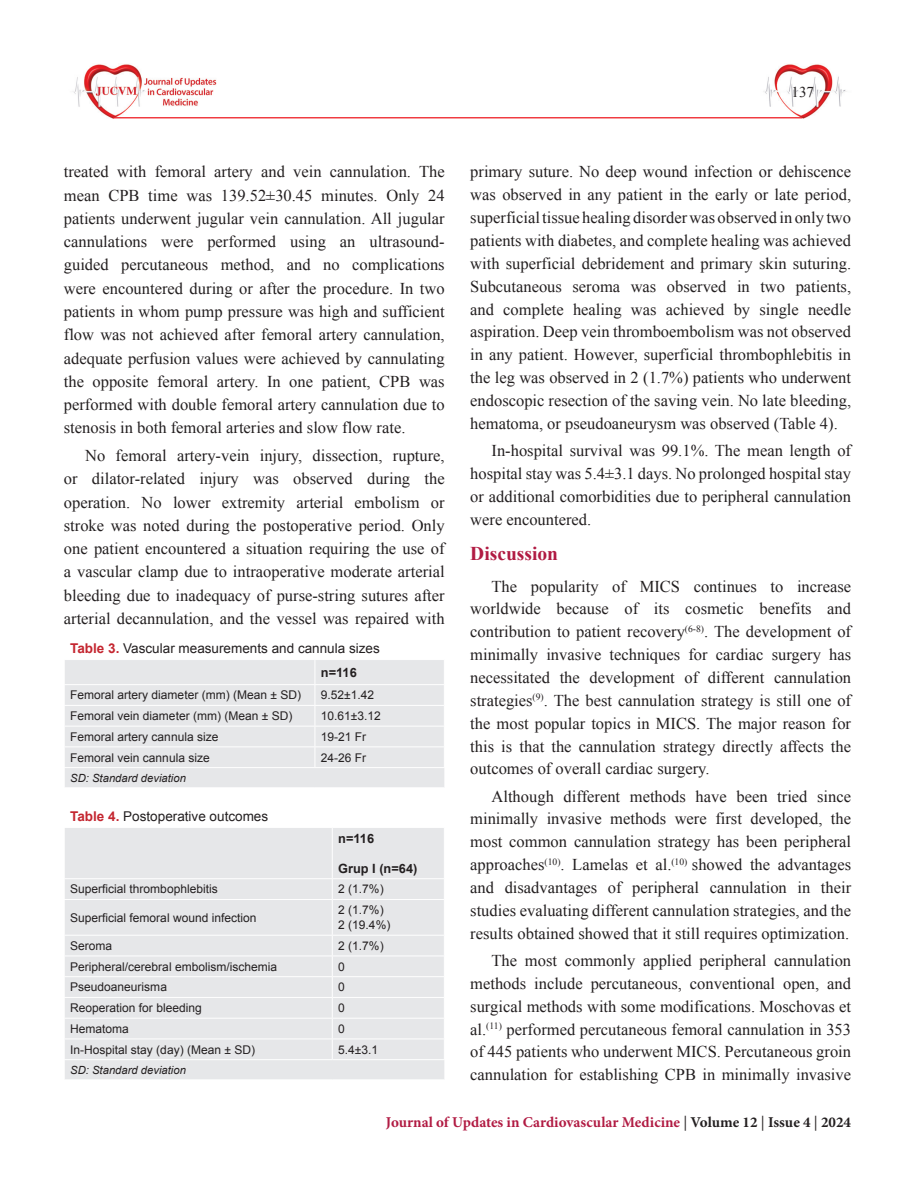
<style>
.page{position:relative;width:915px;height:1191px;background:#fff}
.page>*{position:absolute;margin:0;border:0;box-sizing:border-box;transform-origin:0 0}
.ARA_BASLIK{font:700 19.5px "Times New Roman";color:#b11b43}
.YAZI{font:16.5px/22.8px "Times New Roman";color:#231f20;text-align:justify}
.t1{font:700 15px "Minion Pro";color:#b11b43}
.t2{font:15px "Times New Roman";color:#231f20}
.TABLO-BASLIK{font:13.5px "Arial";color:#231f20}
.TABLO-ARA_BASLIK{font:700 12.75px "Arial";color:#231f20}
.TABLO-YAZI{font:12px "Arial";color:#231f20}
.TABLO_ALTI{font:italic 11.25px "Arial";color:#231f20}
.s1{font-weight:700;color:#c42630}
.s2{font-weight:400;color:#231f20}
.s3{color:#231f20}
</style>
<div class="page">
<img style="left:73px;top:64px;width:147px;height:55px">
<img style="left:694px;top:64px;width:153px;height:55px">
<hr style="left:113px;top:117px;width:688px;height:1px;background:#ee1d23">
<div style="left:65px;top:660px;width:379px;height:127px;background:#e6e7e9"></div>
<hr style="left:64px;top:705px;width:251px;height:1px;background:#fff">
<hr style="left:315px;top:705px;width:129px;height:1px;background:#fff">
<hr style="left:64px;top:725px;width:251px;height:1px;background:#fff">
<hr style="left:315px;top:725px;width:129px;height:1px;background:#fff">
<hr style="left:64px;top:746px;width:251px;height:1px;background:#fff">
<hr style="left:315px;top:746px;width:129px;height:1px;background:#fff">
<svg style="left:314px;top:660px;width:1px;height:107px"></svg>
<hr style="left:64px;top:684px;width:251px;height:1px;background:#fff">
<hr style="left:315px;top:684px;width:129px;height:1px;background:#fff">
<hr style="left:64px;top:767px;width:251px;height:1px;background:#fff">
<hr style="left:315px;top:767px;width:129px;height:1px;background:#fff">
<div style="left:65px;top:828px;width:379px;height:251px;background:#e6e7e9"></div>
<hr style="left:332px;top:827px;width:1px;height:51px;background:#fff">
<svg style="left:332px;top:879px;width:1px;height:20px"></svg>
<hr style="left:64px;top:899px;width:268px;height:1px;background:#fff">
<hr style="left:332px;top:899px;width:112px;height:1px;background:#fff">
<hr style="left:332px;top:899px;width:1px;height:35px;background:#fff">
<hr style="left:64px;top:934px;width:268px;height:1px;background:#fff">
<hr style="left:332px;top:934px;width:112px;height:1px;background:#fff">
<hr style="left:64px;top:955px;width:268px;height:1px;background:#fff">
<hr style="left:332px;top:955px;width:112px;height:1px;background:#fff">
<hr style="left:64px;top:976px;width:268px;height:1px;background:#fff">
<hr style="left:332px;top:976px;width:112px;height:1px;background:#fff">
<hr style="left:64px;top:997px;width:268px;height:1px;background:#fff">
<hr style="left:332px;top:997px;width:112px;height:1px;background:#fff">
<hr style="left:64px;top:1017px;width:268px;height:1px;background:#fff">
<hr style="left:332px;top:1017px;width:112px;height:1px;background:#fff">
<hr style="left:64px;top:1038px;width:268px;height:1px;background:#fff">
<hr style="left:332px;top:1038px;width:112px;height:1px;background:#fff">
<svg style="left:332px;top:935px;width:1px;height:124px"></svg>
<hr style="left:64px;top:878px;width:268px;height:1px;background:#fff">
<hr style="left:332px;top:878px;width:112px;height:1px;background:#fff">
<hr style="left:64px;top:1059px;width:268px;height:1px;background:#fff">
<hr style="left:332px;top:1059px;width:112px;height:1px;background:#fff">
<p class="t2" style="left:791px;top:82px;width:24px">137</p>
<p class="YAZI" style="left:64px;top:160px;width:382px;line-height:23.2px">treated with femoral artery and vein cannulation. The mean CPB time was 139.52±30.45 minutes. Only 24 patients underwent jugular vein cannulation. All jugular cannulations were performed using an ultrasound&shy;guided percutaneous method, and no complications were encountered during or after the procedure. In two patients in whom pump pressure was high and sufficient flow was not achieved after femoral artery cannulation, adequate perfusion values were achieved by cannulating the opposite femoral artery. In one patient, CPB was performed with double femoral artery cannulation due to stenosis in both femoral arteries and slow flow rate.</p>
<p class="YAZI" style="left:64px;top:443px;width:382px;line-height:23.2px;text-indent:21px">No femoral artery-vein injury, dissection, rupture, or dilator-related injury was observed during the operation. No lower extremity arterial embolism or stroke was noted during the postoperative period. Only one patient encountered a situation requiring the use of a vascular clamp due to intraoperative moderate arterial bleeding due to inadequacy of purse-string sutures after arterial decannulation, and the vessel was repaired with</p>
<p class="TABLO-BASLIK" style="left:70px;top:640px;width:311px"><span class="s1">Table 3.</span> Vascular measurements and cannula sizes</p>
<p class="TABLO-ARA_BASLIK" style="left:321px;top:664px;width:37px">n=116</p>
<p class="TABLO-YAZI" style="left:70px;top:687px;width:232px">Femoral artery diameter (mm) (Mean ± SD)</p>
<p class="TABLO-YAZI" style="left:321px;top:687px;width:55px">9.52±1.42</p>
<p class="TABLO-YAZI" style="left:70px;top:708px;width:223px">Femoral vein diameter (mm) (Mean ± SD)</p>
<p class="TABLO-YAZI" style="left:321px;top:708px;width:61px">10.61±3.12</p>
<p class="TABLO-YAZI" style="left:70px;top:729px;width:150px">Femoral artery cannula size</p>
<p class="TABLO-YAZI" style="left:321px;top:729px;width:47px">19-21 Fr</p>
<p class="TABLO-YAZI" style="left:70px;top:749px;width:141px">Femoral vein cannula size</p>
<p class="TABLO-YAZI" style="left:321px;top:749px;width:47px">24-26 Fr</p>
<p class="TABLO_ALTI" style="left:70px;top:770px;width:117px">SD: Standard deviation</p>
<p class="TABLO-BASLIK" style="left:70px;top:808px;width:199px"><span class="s1">Table 4.</span> Postoperative outcomes</p>
<p class="TABLO-ARA_BASLIK" style="left:338px;top:830px;width:37px">n=116</p>
<p class="TABLO-ARA_BASLIK" style="left:338px;top:860px;width:80px">Grup I (n=64)</p>
<p class="TABLO-YAZI" style="left:70px;top:881px;width:149px">Superficial thrombophlebitis</p>
<p class="TABLO-YAZI" style="left:338px;top:881px;width:47px">2 (1.7%)</p>
<p class="TABLO-YAZI" style="left:70px;top:909px;width:188px">Superficial femoral wound infection</p>
<p class="TABLO-YAZI" style="left:338px;top:902px;width:47px">2 (1.7%)</p>
<p class="TABLO-YAZI" style="left:338px;top:917px;width:54px">2 (19.4%)</p>
<p class="TABLO-YAZI" style="left:70px;top:938px;width:44px">Seroma</p>
<p class="TABLO-YAZI" style="left:338px;top:938px;width:47px">2 (1.7%)</p>
<p class="TABLO-YAZI" style="left:70px;top:958px;width:208px">Peripheral/cerebral embolism/ischemia</p>
<p class="TABLO-YAZI" style="left:338px;top:958px;width:8px">0</p>
<p class="TABLO-YAZI" style="left:70px;top:979px;width:98px">Pseudoaneurisma</p>
<p class="TABLO-YAZI" style="left:338px;top:979px;width:8px">0</p>
<p class="TABLO-YAZI" style="left:70px;top:1000px;width:133px">Reoperation for bleeding</p>
<p class="TABLO-YAZI" style="left:338px;top:1000px;width:8px">0</p>
<p class="TABLO-YAZI" style="left:70px;top:1020px;width:60px">Hematoma</p>
<p class="TABLO-YAZI" style="left:338px;top:1020px;width:8px">0</p>
<p class="TABLO-YAZI" style="left:70px;top:1041px;width:186px">In-Hospital stay (day) (Mean ± SD)</p>
<p class="TABLO-YAZI" style="left:338px;top:1041px;width:41px">5.4±3.1</p>
<p class="TABLO_ALTI" style="left:70px;top:1062px;width:117px">SD: Standard deviation</p>
<p class="YAZI" style="left:470px;top:160px;width:382px">primary suture. No deep wound infection or dehiscence was observed in any patient in the early or late period, superficial tissue healing disorder was observed in only two patients with diabetes, and complete healing was achieved with superficial debridement and primary skin suturing.<br>Subcutaneous seroma was observed in two patients, and complete healing was achieved by single needle aspiration. Deep vein thromboembolism was not observed in any patient. However, superficial thrombophlebitis in the leg was observed in 2 (1.7%) patients who underwent endoscopic resection of the saving vein. No late bleeding, hematoma, or pseudoaneurysm was observed (Table 4).</p>
<p class="YAZI" style="left:470px;top:439px;width:382px;text-indent:21px">In-hospital survival was 99.1%. The mean length of hospital stay was 5.4±3.1 days. No prolonged hospital stay or additional comorbidities due to peripheral cannulation were encountered.</p>
<p class="ARA_BASLIK" style="left:470px;top:540px;width:89px">Discussion</p>
<p class="YAZI" style="left:470px;top:574px;width:382px;text-indent:21px">The popularity of MICS continues to increase worldwide because of its cosmetic benefits and contribution to patient recovery<sup>(6-8)</sup>. The development of minimally invasive techniques for cardiac surgery has necessitated the development of different cannulation strategies<sup>(9)</sup>. The best cannulation strategy is still one of the most popular topics in MICS. The major reason for this is that the cannulation strategy directly affects the outcomes of overall cardiac surgery.</p>
<p class="YAZI" style="left:470px;top:784px;width:382px;text-indent:21px">Although different methods have been tried since minimally invasive methods were first developed, the most common cannulation strategy has been peripheral approaches<sup>(10)</sup>. Lamelas et al.<sup>(10)</sup> showed the advantages and disadvantages of peripheral cannulation in their studies evaluating different cannulation strategies, and the results obtained showed that it still requires optimization.</p>
<p class="YAZI" style="left:470px;top:948px;width:382px;text-indent:21px">The most commonly applied peripheral cannulation methods include percutaneous, conventional open, and surgical methods with some modifications. Moschovas et al.<sup>(11)</sup> performed percutaneous femoral cannulation in 353 of 445 patients who underwent MICS. Percutaneous groin cannulation for establishing CPB in minimally invasive</p>
<p class="t1" style="left:386px;top:1111px;width:466px">Journal of Updates in Cardiovascular Medicine <span class="s2">|</span> <span class="s3">Volume 12</span> <span class="s2">|</span> <span class="s3">Issue 4</span> <span class="s2">|</span> <span class="s3">2024</span></p>
</div>
